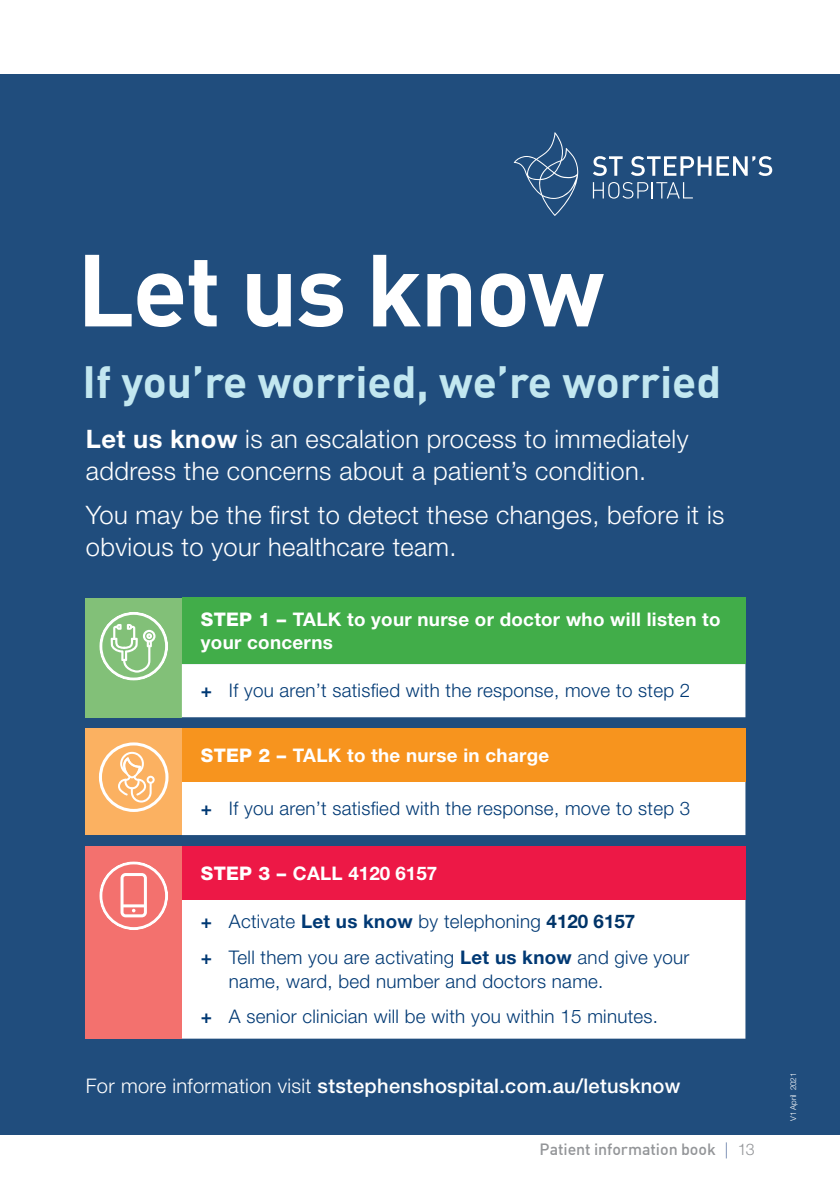
<style>
.page{position:relative;width:840px;height:1191px;background:#fff}
.page>*{position:absolute;margin:0;border:0;box-sizing:border-box;transform-origin:0 0}
.t1{font:700 100.4px "DIN Offc";letter-spacing:-.02em;color:#fff}
.t2{font:700 44.2px "DIN Offc";color:#c2e7f0}
.t3{font:300 25.4px/32.2px "Helvetica Neue LT Std";letter-spacing:.015em;color:#fff}
.t4{font:500 20.2px "Helvetica Neue LT Std";letter-spacing:.015em;color:#fff}
.t5{font:300 18.8px/35.6px "Helvetica Neue LT Std";letter-spacing:.015em;color:#003974}
.t6{font:700 18.8px/22.6px "Helvetica Neue LT Std";letter-spacing:.015em;color:#fff}
.t7{font:500 16px "DIN Offc";letter-spacing:-.005em;color:#939598}
.t8{font:300 8px "Helvetica Neue LT Std";color:#fff}
.s1{font-weight:700}
.s2{font-weight:800}
.s3{font-weight:700;color:#003468}
.s4{font-weight:300}
.s5{font-family:"Helvetica Neue LT Std";font-weight:300;color:#657da7}
.s6{font-family:"Helvetica Neue LT Std";font-weight:300}
</style>
<div class="page">
<div style="left:0;top:74px;width:839px;height:1060px;background:#204d7d"></div>
<svg style="left:513px;top:132px;width:65px;height:84px"></svg>
<svg style="left:592px;top:182px;width:100px;height:17px"></svg>
<svg style="left:593px;top:156px;width:29px;height:20px"></svg>
<svg style="left:631px;top:156px;width:140px;height:20px"></svg>
<div style="left:86px;top:598px;width:96px;height:119px;background:#82c078"></div>
<div style="left:182px;top:598px;width:563px;height:66px;background:#41ad49"></div>
<svg style="left:182px;top:664px;width:563px;height:374px;background:#eceff3"></svg>
<div style="left:86px;top:728px;width:96px;height:107px;background:#fbb161"></div>
<div style="left:182px;top:728px;width:563px;height:54px;background:#f7941e"></div>
<div style="left:86px;top:846px;width:96px;height:192px;background:#f3716e"></div>
<div style="left:182px;top:846px;width:563px;height:53px;background:#ed1846"></div>
<svg style="left:99px;top:612px;width:69px;height:68px"></svg>
<svg style="left:99px;top:742px;width:69px;height:70px"></svg>
<svg style="left:99px;top:861px;width:69px;height:69px"></svg>
<h1 class="t1" style="left:77px;top:224px;width:528px">Let us know</h1>
<h2 class="t2" style="left:82px;top:353px;width:640px">If you’re worried, we’re worried</h2>
<h3 class="t3" style="left:86px;top:422px;width:603px"><span class="s1">Let us know</span> is an escalation process to immediately address the concerns about a patient’s condition.</h3>
<h3 class="t3" style="left:86px;top:498px;width:639px">You may be the first to detect these changes, before it is obvious to your healthcare team.</h3>
<p class="t6" style="left:201px;top:608px;width:521px"><span class="s2">STEP 1 –</span> TALK to your nurse or doctor who will listen to your concerns</p>
<p class="t5" style="left:201px;top:672px;width:490px"><span class="s1">+</span> If you aren’t satisfied with the response, move to step 2</p>
<p class="t6" style="left:201px;top:743px;width:349px"><span class="s2">STEP 2 –</span> TALK to the nurse in charge</p>
<p class="t5" style="left:201px;top:790px;width:490px"><span class="s1">+</span> If you aren’t satisfied with the response, move to step 3</p>
<p class="t6" style="left:201px;top:861px;width:238px"><span class="s2">STEP 3 –</span> CALL 4120 6157</p>
<p class="t5" style="left:201px;top:903px;width:490px"><span class="s1">+</span> Activate <span class="s1">Let us know</span> by telephoning <span class="s3">4120 6157<br></span><span class="s1">+</span> Tell them you are activating <span class="s1">Let us know</span> and give your</p>
<p class="t5" style="left:201px;top:963px;width:458px;text-indent:28px">name, ward, bed number and doctors name.<br><span class="s1">+</span> A senior clinician will be with you within 15 minutes.</p>
<p class="t4" style="left:86px;top:1073px;width:595px"><span class="s4">For more information visit</span> ststephenshospital.com.au/letusknow</p>
<p class="t7" style="left:539px;top:1139px;width:217px">Patient information book <span class="s5">|</span> <span class="s6">13</span></p>
<p class="t8" style="left:787px;top:1120px;width:49px;rotate:-90deg">V1 April 2021</p>
</div>
